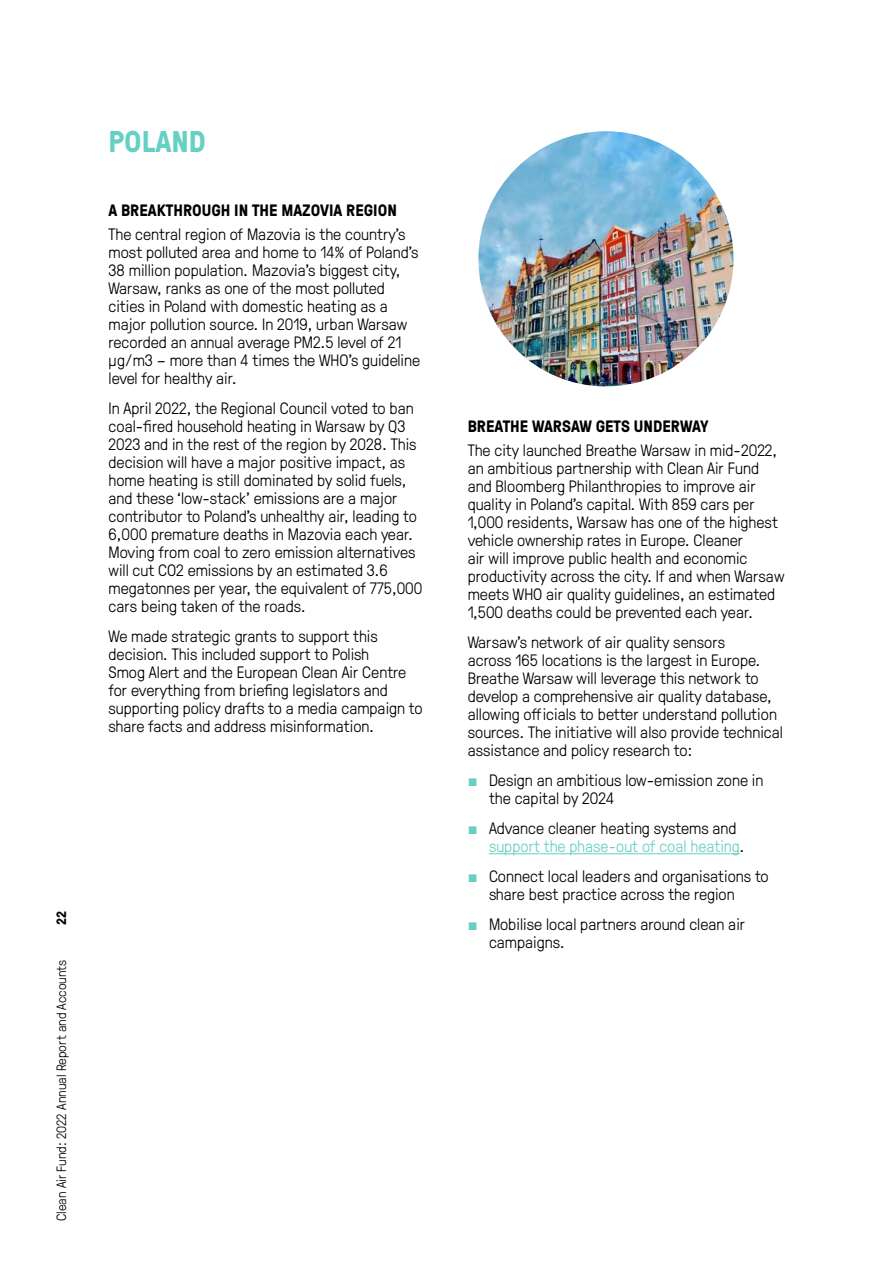
<style>
.page{position:relative;width:893px;height:1263px;background:#fff}
.page>*{position:absolute;margin:0;border:0;box-sizing:border-box;transform-origin:0 0}
.t1{font:700 30px "GT Pressura";color:#66d0c3}
.t2{font:300 16.5px/18px "GT Pressura";color:#000}
.t3{font:700 16.5px "GT Pressura";color:#000}
.t4{font:300 13.5px "GT Pressura";color:#000}
.t5{font:700 13.5px "GT Pressura";color:#000}
.s1{font-family:"Arial";font-weight:700;color:#66d0c3}
.s2{color:#66d0c3}
</style>
<div class="page">
<hr style="left:489px;top:853px;width:251px;height:1px;background:#66d0c3">
<img style="left:478px;top:131px;width:255px;height:255px;border-radius:128px">
<h1 class="t1" style="left:109px;top:120px;width:99px">POLAND</h1>
<p class="t3" style="left:109px;top:198px;width:290px">A BREAKTHROUGH IN THE MAZOVIA REGION</p>
<p class="t2" style="left:109px;top:224px;width:313px">The central region of Mazovia is the country’s most polluted area and home to 14% of Poland’s 38 million population. Mazovia’s biggest city, Warsaw, ranks as one of the most polluted cities in Poland with domestic heating as a major pollution source. In 2019, urban Warsaw recorded an annual average PM2.5 level of 21 μg/m3 – more than 4 times the WHO’s guideline level for healthy air.</p>
<p class="t2" style="left:109px;top:398px;width:315px">In April 2022, the Regional Council voted to ban coal-fired household heating in Warsaw by Q3<br>2023 and in the rest of the region by 2028. This decision will have a major positive impact, as home heating is still dominated by solid fuels, and these ‘low-stack’ emissions are a major contributor to Poland’s unhealthy air, leading to 6,000 premature deaths in Mazovia each year.<br>Moving from coal to zero emission alternatives will cut CO2 emissions by an estimated 3.6 megatonnes per year, the equivalent of 775,000 cars being taken of the roads.</p>
<p class="t2" style="left:109px;top:626px;width:316px">We made strategic grants to support this decision. This included support to Polish<br>Smog Alert and the European Clean Air Centre for everything from briefing legislators and supporting policy drafts to a media campaign to share facts and address misinformation.</p>
<p class="t5" style="left:51px;top:925px;width:16px;rotate:-90deg">22</p>
<p class="t4" style="left:52px;top:1221px;width:263px;rotate:-90deg">Clean Air Fund: 2022 Annual Report and Accounts</p>
<p class="t3" style="left:468px;top:414px;width:242px">BREATHE WARSAW GETS UNDERWAY</p>
<p class="t2" style="left:468px;top:440px;width:318px">The city launched Breathe Warsaw in mid-2022, an ambitious partnership with Clean Air Fund and Bloomberg Philanthropies to improve air quality in Poland’s capital. With 859 cars per 1,000 residents, Warsaw has one of the highest vehicle ownership rates in Europe. Cleaner<br>air will improve public health and economic productivity across the city. If and when Warsaw meets WHO air quality guidelines, an estimated 1,500 deaths could be prevented each year.</p>
<p class="t2" style="left:468px;top:632px;width:317px">Warsaw’s network of air quality sensors<br>across 165 locations is the largest in Europe.<br>Breathe Warsaw will leverage this network to develop a comprehensive air quality database, allowing officials to better understand pollution sources. The initiative will also provide technical assistance and policy research to:</p>
<p class="t2" style="left:489px;top:770px;width:276px;text-indent:-21px"><span class="s1">■</span> Design an ambitious low-emission zone in the capital by 2024</p>
<p class="t2" style="left:489px;top:818px;width:257px;text-indent:-21px"><span class="s1">■</span> Advance cleaner heating systems and <span class="s2">support the phase-out of coal heating</span>.</p>
<p class="t2" style="left:489px;top:866px;width:281px;text-indent:-21px"><span class="s1">■</span> Connect local leaders and organisations to share best practice across the region</p>
<p class="t2" style="left:489px;top:914px;width:258px;text-indent:-21px"><span class="s1">■</span> Mobilise local partners around clean air campaigns.</p>
</div>
